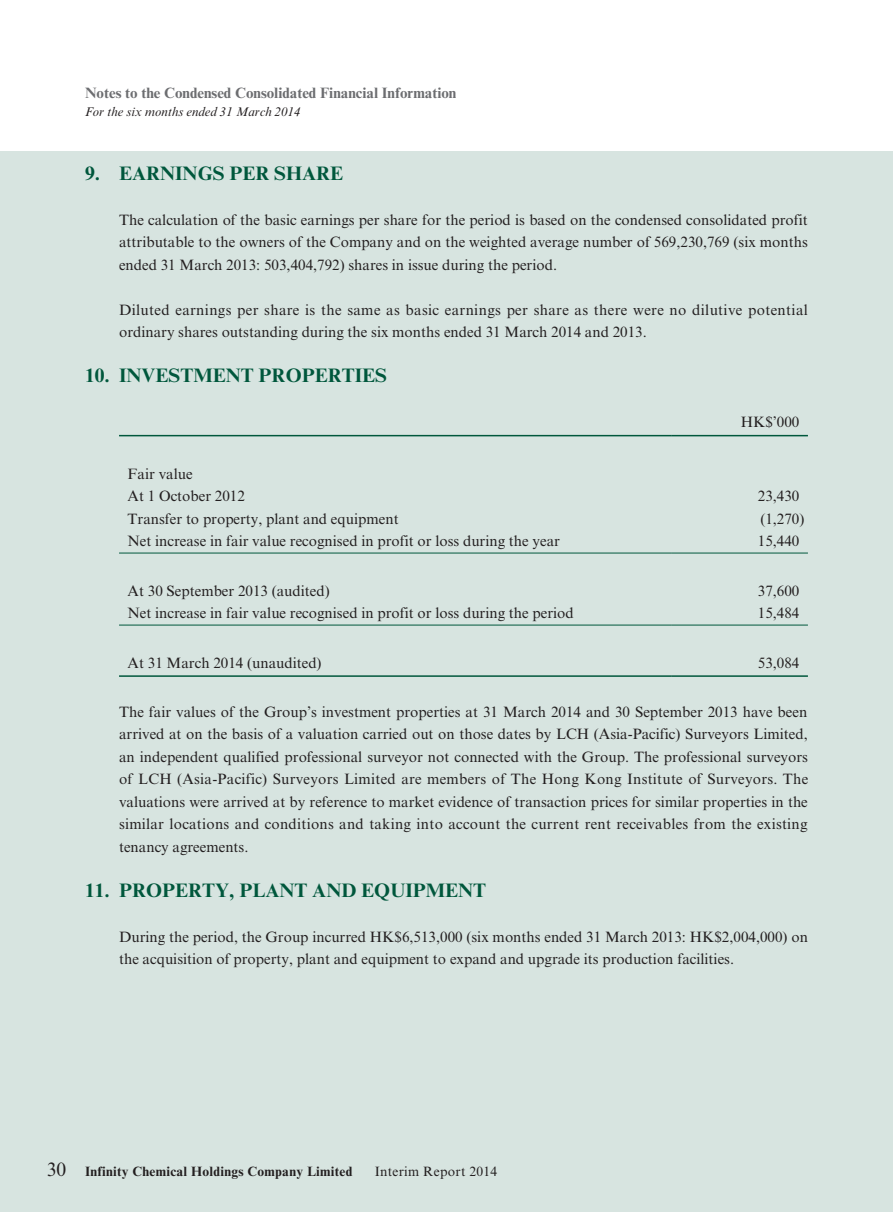
<style>
.page{position:relative;width:893px;height:1212px;background:#fff}
.page>*{position:absolute;margin:0;border:0;box-sizing:border-box;transform-origin:0 0}
.t1{font:700 19.5px "Times New Roman MT Std";color:#00573c}
.t2{font:15px/22.5px "Times New Roman MT Std";color:#231f20;text-align:justify}
.t3{font:15px/22.5px "Times New Roman MT Std";letter-spacing:.025em;color:#231f20}
.t4{font:700 15px "Times New Roman MT Std";color:#6c6d70}
.t5{font:700 13.5px "Times New Roman MT Std";letter-spacing:.02em;color:#231f20}
.t6{font:13.5px "Times New Roman MT Std";letter-spacing:.02em;color:#231f20}
.t7{font:italic 12.75px "Times New Roman MT Std";color:#231f20}
.s1{font-weight:400;font-size:19.5px}
</style>
<div class="page">
<div style="left:0;top:151px;width:893px;height:1061px;background:#d7e4e0"></div>
<hr style="left:119px;top:435px;width:553px;height:1px;background:#00573c">
<hr style="left:672px;top:435px;width:136px;height:1px;background:#00573c">
<hr style="left:119px;top:553px;width:553px;height:1px;background:#00573c">
<hr style="left:672px;top:553px;width:136px;height:1px;background:#00573c">
<hr style="left:119px;top:625px;width:553px;height:1px;background:#00573c">
<hr style="left:672px;top:625px;width:136px;height:1px;background:#00573c">
<hr style="left:119px;top:675px;width:553px;height:2px;background:#00573c">
<hr style="left:672px;top:675px;width:136px;height:2px;background:#00573c">
<p class="t4" style="left:85px;top:84px;width:373px">Notes to the Condensed Consolidated Financial Information</p>
<p class="t7" style="left:85px;top:104px;width:217px">For the six months ended 31 March 2014</p>
<h1 class="t1" style="left:85px;top:161px;width:260px">9. EARNINGS PER SHARE</h1>
<p class="t2" style="left:119px;top:209px;width:690px">The calculation of the basic earnings per share for the period is based on the condensed consolidated profit attributable to the owners of the Company and on the weighted average number of 569,230,769 (six months ended 31 March 2013: 503,404,792) shares in issue during the period.</p>
<p class="t3" style="left:119px;top:299px;width:690px">Diluted earnings per share is the same as basic earnings per share as there were no dilutive potential ordinary shares outstanding during the six months ended 31 March 2014 and 2013.</p>
<h1 class="t1" style="left:85px;top:364px;width:303px">10. INVESTMENT PROPERTIES</h1>
<p class="t2" style="left:741px;top:411px;width:60px">HK$’000</p>
<p class="t2" style="left:128px;top:462px;width:119px">Fair value<br>At 1 October 2012</p>
<p class="t2" style="left:758px;top:485px;width:43px">23,430</p>
<p class="t2" style="left:128px;top:507px;width:273px">Transfer to property, plant and equipment</p>
<p class="t2" style="left:760px;top:507px;width:46px">(1,270)</p>
<p class="t2" style="left:128px;top:530px;width:434px">Net increase in fair value recognised in profit or loss during the year</p>
<p class="t2" style="left:758px;top:530px;width:43px">15,440</p>
<p class="t2" style="left:128px;top:579px;width:204px">At 30 September 2013 (audited)</p>
<p class="t2" style="left:758px;top:579px;width:43px">37,600</p>
<p class="t2" style="left:128px;top:602px;width:448px">Net increase in fair value recognised in profit or loss during the period</p>
<p class="t2" style="left:758px;top:602px;width:43px">15,484</p>
<p class="t2" style="left:128px;top:651px;width:196px">At 31 March 2014 (unaudited)</p>
<p class="t2" style="left:758px;top:651px;width:43px">53,084</p>
<p class="t2" style="left:119px;top:700px;width:691px">The fair values of the Group’s investment properties at 31 March 2014 and 30 September 2013 have been arrived at on the basis of a valuation carried out on those dates by LCH (Asia-Pacific) Surveyors Limited, an independent qualified professional surveyor not connected with the Group. The professional surveyors of LCH (Asia-Pacific) Surveyors Limited are members of The Hong Kong Institute of Surveyors. The valuations were arrived at by reference to market evidence of transaction prices for similar properties in the similar locations and conditions and taking into account the current rent receivables from the existing tenancy agreements.</p>
<h1 class="t1" style="left:85px;top:878px;width:403px">11. PROPERTY, PLANT AND EQUIPMENT</h1>
<p class="t2" style="left:119px;top:925px;width:690px">During the period, the Group incurred HK$6,513,000 (six months ended 31 March 2013: HK$2,004,000) on the acquisition of property, plant and equipment to expand and upgrade its production facilities.</p>
<p class="t5" style="left:47px;top:1163px;width:307px"><span class="s1">30</span> Infinity Chemical Holdings Company Limited</p>
<p class="t6" style="left:375px;top:1163px;width:124px">Interim Report 2014</p>
</div>
